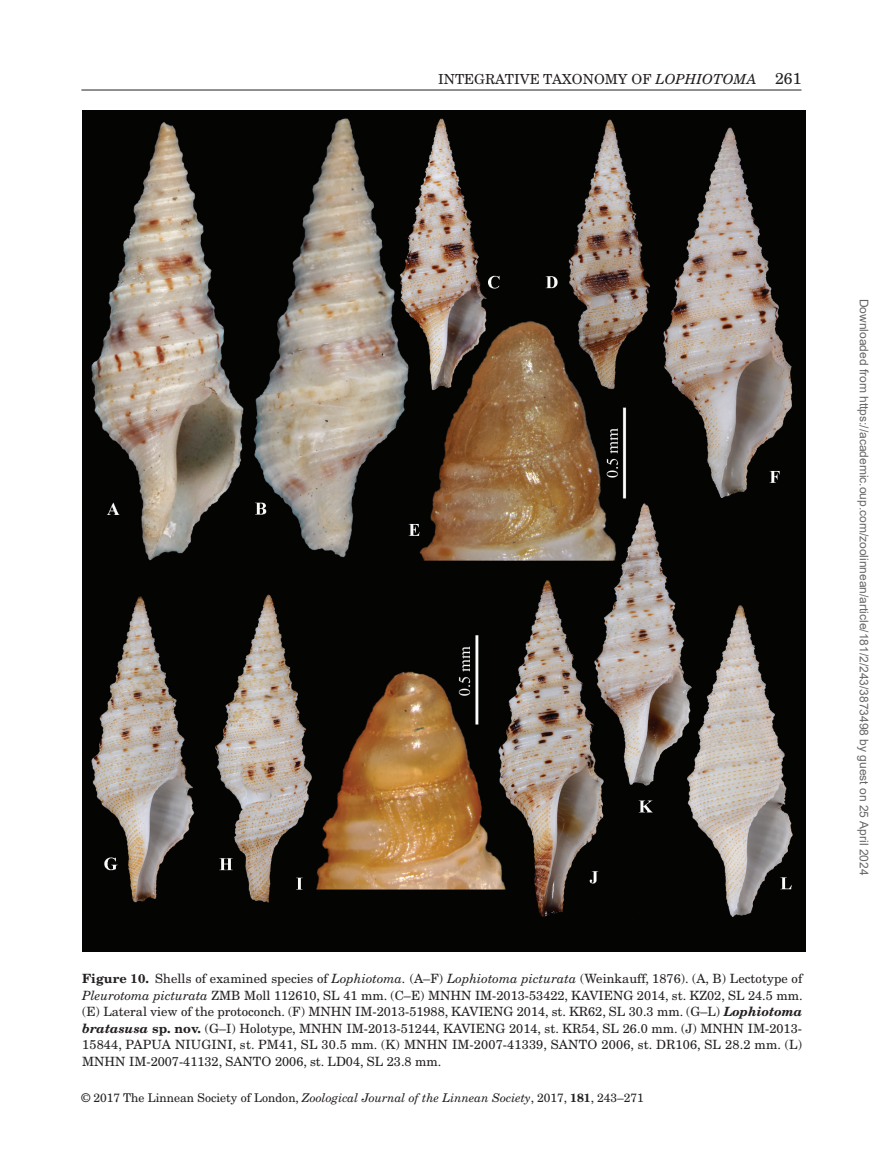
<style>
.page{position:relative;width:893px;height:1174px;background:#fff}
.page>*{position:absolute;margin:0;border:0;box-sizing:border-box;transform-origin:0 0}
.t1{font:13.8px "New Century Schlbk";color:#231f20}
.t2{font:12.75px/16.5px "New Century Schlbk";color:#231f20;text-align:justify}
.t3{font:12px "Arial";color:#666}
.t4{font:12px "New Century Schlbk";color:#231f20}
.s1{font-style:italic}
.s2{font-size:15.75px}
.s3{font-weight:700}
.s4{font-weight:700;font-style:italic}
</style>
<div class="page">
<hr style="left:81px;top:90px;width:720px;height:1px;background:#231f20">
<img style="left:82px;top:111px;width:723px;height:841px">
<p class="t1" style="left:438px;top:70px;width:365px">INTEGRATIVE TAXONOMY OF <span class="s1">LOPHIOTOMA</span> <span class="s2">261</span></p>
<p class="t2" style="left:82px;top:970px;width:722px"><span class="s3">Figure 10.</span> Shells of examined species of <span class="s1">Lophiotoma.</span> (A–F) <span class="s1">Lophiotoma picturata</span> (Weinkauff, 1876). (A, B) Lectotype of <span class="s1">Pleurotoma picturata</span> ZMB Moll 112610, SL 41 mm. (C–E) MNHN IM-2013-53422, KAVIENG 2014, st. KZ02, SL 24.5 mm. (E) Lateral view of the protoconch. (F) MNHN IM-2013-51988, KAVIENG 2014, st. KR62, SL 30.3 mm. (G–L) <span class="s4">Lophiotoma bratasusa</span> <span class="s3">sp. nov.</span> (G–I) Holotype, MNHN IM-2013-51244, KAVIENG 2014, st. KR54, SL 26.0 mm. (J) MNHN IM-2013- 15844, PAPUA NIUGINI, st. PM41, SL 30.5 mm. (K) MNHN IM-2007-41339, SANTO 2006, st. DR106, SL 28.2 mm. (L)<br>MNHN IM-2007-41132, SANTO 2006, st. LD04, SL 23.8 mm.</p>
<p class="t4" style="left:81px;top:1090px;width:564px">© 2017 The Linnean Society of London, <span class="s1">Zoological Journal of the Linnean Society</span>, 2017, <span class="s3">181</span>, 243–271</p>
<p class="t3" style="left:868px;top:298px;width:578px;rotate:90deg">Downloaded from https://academic.oup.com/zoolinnean/article/181/2/243/3873498 by guest on 25 April 2024</p>
</div>
